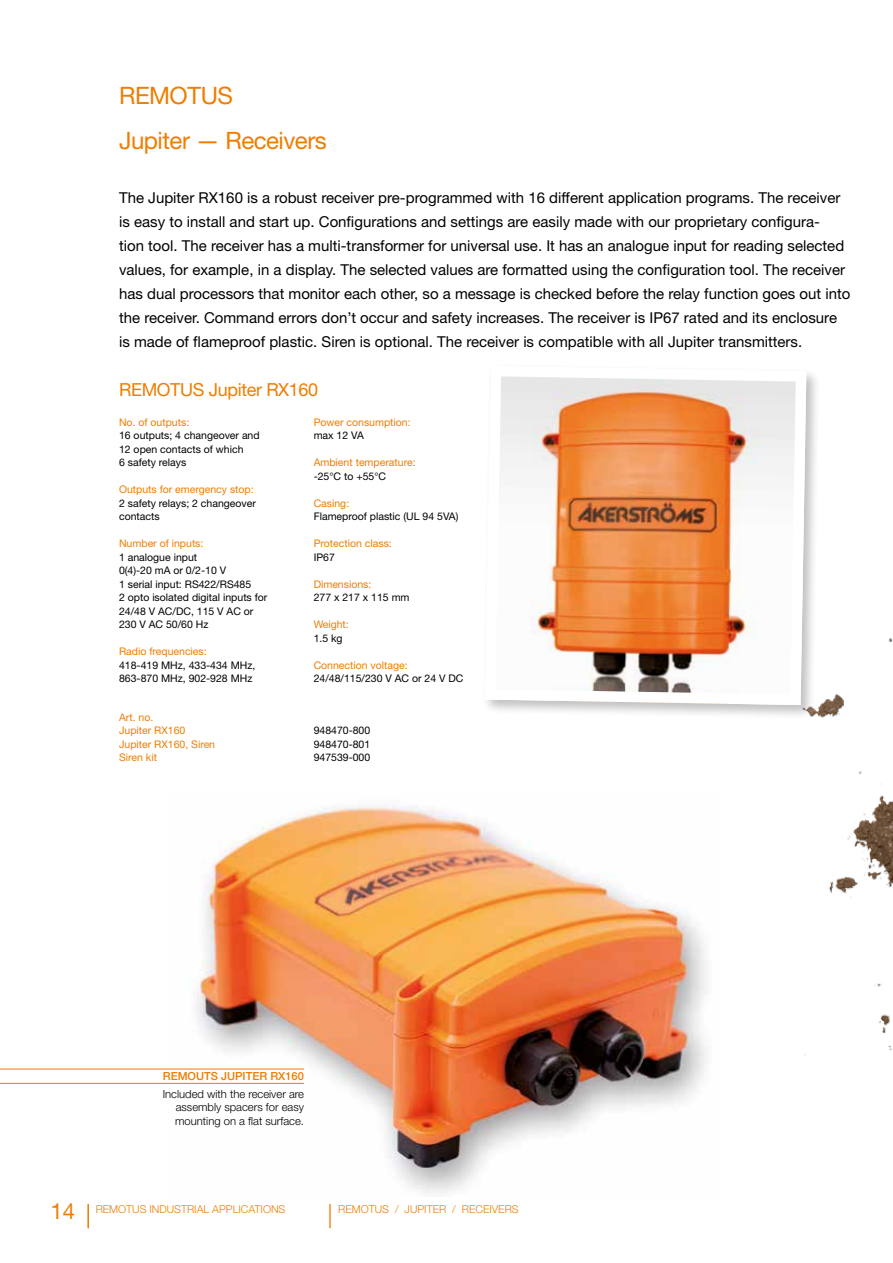
<style>
.page{position:relative;width:893px;height:1263px;background:#fff}
.page>*{position:absolute;margin:0;border:0;box-sizing:border-box;transform-origin:0 0}
.t1{font:300 24.15px "Helvetica Neue";color:#ef7d00}
.t2{font:24px/45px "Helvetica Neue";letter-spacing:-.02em;color:#ef7d00}
.t3{font:22.2px "Helvetica Neue";color:#ef7d00}
.t4{font:18px "Helvetica Neue";letter-spacing:-.02em;color:#ef7d00}
.t5{font:15px/24px "Helvetica Neue";color:#000}
.t6{font:300 11.25px/13.5px "Helvetica Neue";color:#000;text-align:justify}
.t7{font:500 11.1px "Helvetica Neue CE";color:#ef7d00}
.t8{font:300 10.8px "Helvetica Neue";color:#ef7d00}
.t9{font:10.5px/13.5px "Helvetica Neue";color:#000}
.t10{font:10.5px/13.5px "Helvetica Neue";color:#ef7d00}
</style>
<div class="page">
<div style="left:482px;top:363px;width:340px;height:357px;background:#000;opacity:.25"></div>
<img style="left:485px;top:377px;width:310px;height:328px">
<div style="left:485px;top:366px;width:321px;height:339px;border:10px solid #fff;border-radius:5px"></div>
<img style="left:795px;top:591px;width:98px;height:465px">
<img style="left:167px;top:805px;width:540px;height:388px">
<hr style="left:0;top:1068px;width:304px;height:1px;background:#ef7d00">
<hr style="left:0;top:1083px;width:304px;height:1px;background:#ef7d00">
<h2 class="t2" style="left:119px;top:73px;width:209px">REMOTUS<br>Jupiter — Receivers</h2>
<p class="t5" style="left:119px;top:186px;width:733px">The Jupiter RX160 is a robust receiver pre-programmed with 16 different application programs. The receiver is easy to install and start up. Configurations and settings are easily made with our proprietary configura-<br>tion tool. The receiver has a multi-transformer for universal use. It has an analogue input for reading selected values, for example, in a display. The selected values are formatted using the configuration tool. The receiver has dual processors that monitor each other, so a message is checked before the relay function goes out into the receiver. Command errors don’t occur and safety increases. The receiver is IP67 rated and its enclosure is made of flameproof plastic. Siren is optional. The receiver is compatible with all Jupiter transmitters.</p>
<p class="t4" style="left:119px;top:379px;width:201px">REMOTUS Jupiter RX160</p>
<p class="t10" style="left:119px;top:415px;width:72px">No. of outputs:</p>
<p class="t9" style="left:119px;top:428px;width:142px">16 outputs; 4 changeover and<br>12 open contacts of which<br>6 safety relays</p>
<p class="t10" style="left:119px;top:482px;width:136px">Outputs for emergency stop:</p>
<p class="t9" style="left:119px;top:496px;width:138px">2 safety relays; 2 changeover contacts</p>
<p class="t10" style="left:119px;top:536px;width:86px">Number of inputs:</p>
<p class="t9" style="left:119px;top:550px;width:150px">1 analogue input<br>0(4)-20 mA or 0/2-10 V<br>1 serial input: RS422/RS485<br>2 opto isolated digital inputs for<br>24/48 V AC/DC, 115 V AC or<br>230 V AC 50/60 Hz</p>
<p class="t10" style="left:119px;top:644px;width:89px">Radio frequencies:</p>
<p class="t9" style="left:119px;top:658px;width:138px">418-419 MHz, 433-434 MHz,<br>863-870 MHz, 902-928 MHz</p>
<p class="t10" style="left:119px;top:710px;width:98px">Art. no.<br>Jupiter RX160<br>Jupiter RX160, Siren<br>Siren kit</p>
<p class="t10" style="left:314px;top:415px;width:99px">Power consumption:</p>
<p class="t9" style="left:314px;top:428px;width:52px">max 12 VA</p>
<p class="t10" style="left:314px;top:455px;width:103px">Ambient temperature:</p>
<p class="t9" style="left:314px;top:469px;width:74px">-25°C to +55°C</p>
<p class="t10" style="left:314px;top:496px;width:37px">Casing:</p>
<p class="t9" style="left:314px;top:509px;width:146px">Flameproof plastic (UL 94 5VA)</p>
<p class="t10" style="left:314px;top:536px;width:80px">Protection class:</p>
<p class="t9" style="left:314px;top:550px;width:23px">IP67</p>
<p class="t10" style="left:314px;top:577px;width:59px">Dimensions:</p>
<p class="t9" style="left:314px;top:590px;width:97px">277 x 217 x 115 mm</p>
<p class="t10" style="left:314px;top:617px;width:37px">Weight:</p>
<p class="t9" style="left:314px;top:631px;width:30px">1.5 kg</p>
<p class="t10" style="left:314px;top:658px;width:96px">Connection voltage:</p>
<p class="t9" style="left:314px;top:671px;width:151px">24/48/115/230 V AC or 24 V DC</p>
<p class="t9" style="left:314px;top:724px;width:58px;text-align:justify">948470-800<br>948470-801<br>947539-000</p>
<p class="t7" style="left:163px;top:1069px;width:143px">REMOUTS JUPITER RX160</p>
<p class="t6" style="left:175px;top:1086px;width:130px;text-indent:-13px">Included with the receiver are assembly spacers for easy mounting on a flat surface.</p>
<h3 class="t3" style="left:51px;top:1198px;width:26px">14</h3>
<h1 class="t1" style="left:327px;top:1200px;width:7px">|</h1>
<h1 class="t1" style="left:86px;top:1200px;width:7px">|</h1>
<p class="t8" style="left:96px;top:1202px;width:191px">REMOTUS INDUSTRIAL APPLICATIONS</p>
<p class="t8" style="left:338px;top:1202px;width:182px">REMOTUS / JUPITER / RECEIVERS</p>
</div>
